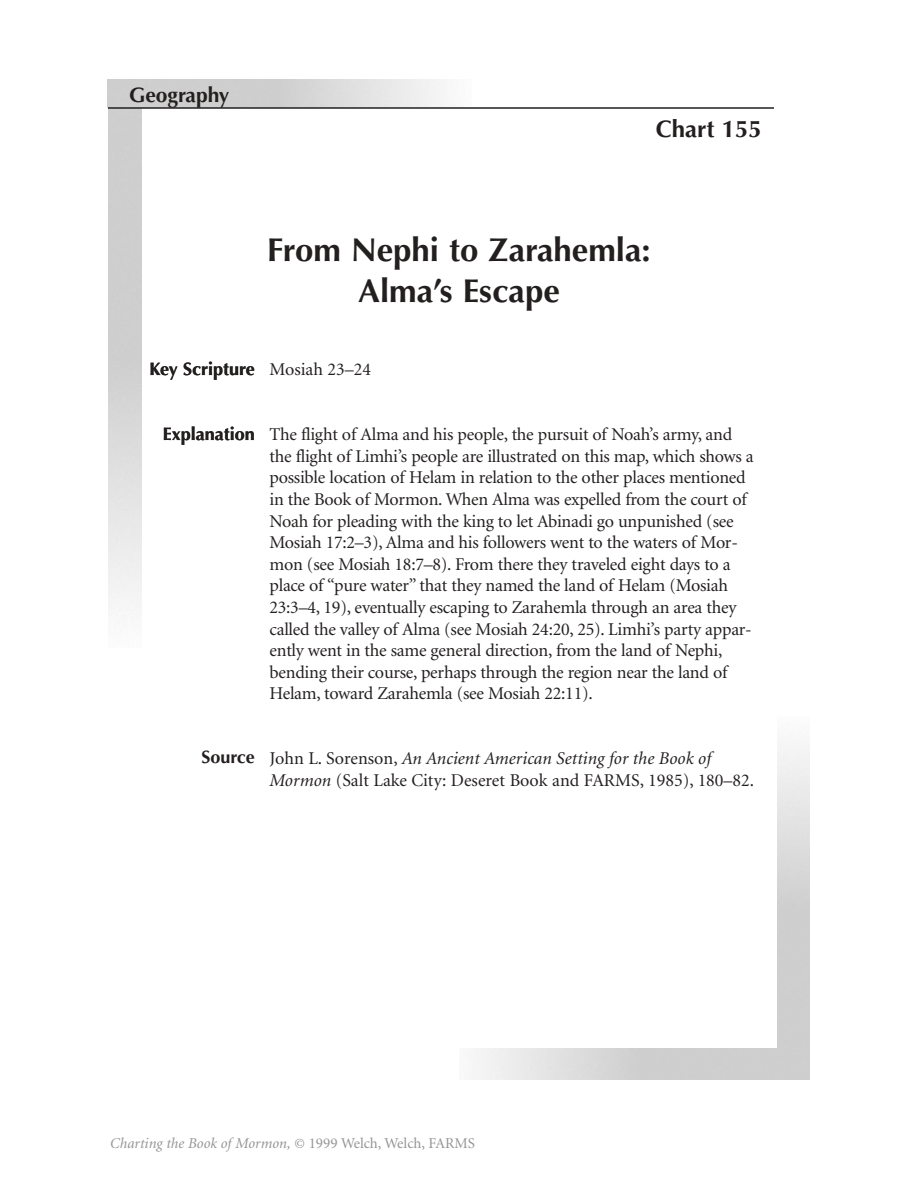
<style>
.page{position:relative;width:918px;height:1188px;background:#fff}
.page>*{position:absolute;margin:0;border:0;box-sizing:border-box;transform-origin:0 0}
.t1{font:700 33px/40.5px "Optima";color:#231f1f;text-align:center}
.t2{font:700 24px "Optima";color:#231f1f}
.t3{font:700 21px "Optima";color:#231f1f}
.t4{font:18px/21.6px "Minion";letter-spacing:-.015em;color:#231f1f}
.t5{font:700 18px "Optima";color:#231f1f}
.t6{font:italic 15px "Minion";color:#939497}
.s1{font-style:italic}
.s2{font-style:normal}
</style>
<div class="page">
<hr style="left:108px;top:107px;width:666px;height:2px;background:#231f1f">
<p class="t3" style="left:129px;top:86px;width:102px">Geography</p>
<h2 class="t2" style="left:656px;top:118px;width:108px">Chart 155</h2>
<h1 class="t1" style="left:267px;top:233px;width:385px">From Nephi to Zarahemla:<br>Alma’s Escape</h1>
<p class="t5" style="left:149px;top:361px;width:107px">Key Scripture</p>
<p class="t4" style="left:270px;top:360px;width:103px">Mosiah 23–24</p>
<p class="t5" style="left:163px;top:427px;width:94px">Explanation</p>
<p class="t4" style="left:270px;top:425px;width:486px">The flight of Alma and his people, the pursuit of Noah’s army, and the flight of Limhi’s people are illustrated on this map, which shows a possible location of Helam in relation to the other places mentioned in the Book of Mormon. When Alma was expelled from the court of Noah for pleading with the king to let Abinadi go unpunished (see Mosiah 17:2–3), Alma and his followers went to the waters of Mor&shy;mon (see Mosiah 18:7–8). From there they traveled eight days to a place of “pure water” that they named the land of Helam (Mosiah 23:3–4, 19), eventually escaping to Zarahemla through an area they called the valley of Alma (see Mosiah 24:20, 25). Limhi’s party appar&shy;ently went in the same general direction, from the land of Nephi, bending their course, perhaps through the region near the land of Helam, toward Zarahemla (see Mosiah 22:11).</p>
<p class="t5" style="left:202px;top:750px;width:55px">Source</p>
<p class="t4" style="left:270px;top:749px;width:486px">John L. Sorenson, <span class="s1">An Ancient American Setting for the Book of<br>Mormon</span> (Salt Lake City: Deseret Book and FARMS, 1985), 180–82.</p>
<p class="t6" style="left:110px;top:1137px;width:366px">Charting the Book of Mormon, <span class="s2">© 1999 Welch, Welch, FARMS</span></p>
</div>
